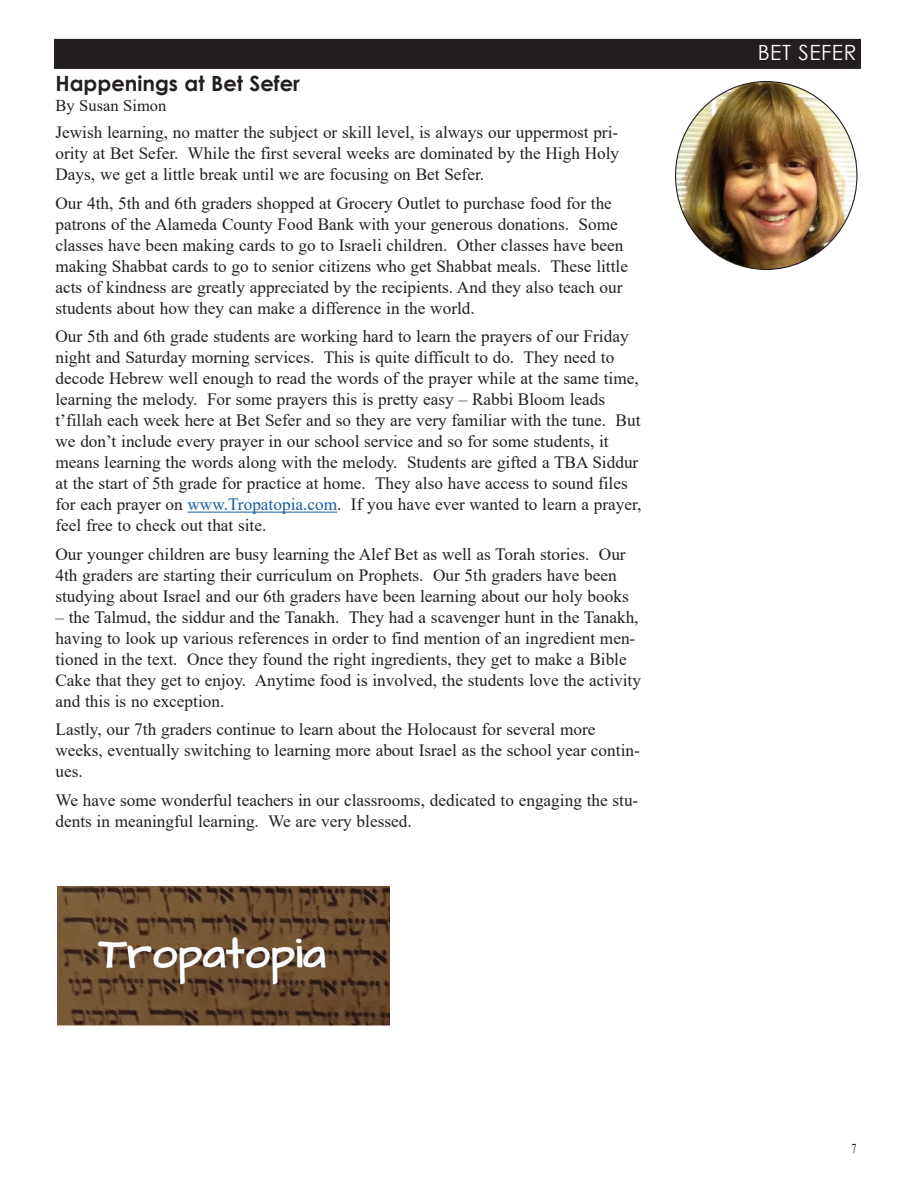
<style>
.page{position:relative;width:918px;height:1188px;background:#fff}
.page>*{position:absolute;margin:0;border:0;box-sizing:border-box;transform-origin:0 0}
.Headline{font:700 21px "Century Gothic";color:#231f20}
.Omer_Bar_Left{font:21px "Century Gothic";letter-spacing:.025em;color:#fff}
.Omer_Body{font:17.25px/21px "Times New Roman";color:#231f20}
.Byline{font:16.5px "Times New Roman";color:#231f20}
.t1{font:13.5px "Times New Roman";color:#231f20;scale:.75 1}
.s1{color:#175d9e}
</style>
<div class="page">
<div style="left:54px;top:39px;width:807px;height:30px;background:#231f20"></div>
<hr style="left:187px;top:512px;width:150px;height:1px;background:#175d9e">
<img style="left:676px;top:82px;width:180px;height:187px">
<img style="left:57px;top:887px;width:333px;height:139px">
<p class="Headline" style="left:56px;top:68px;width:246px">Happenings at Bet Sefer</p>
<p class="Byline" style="left:56px;top:94px;width:112px">By Susan Simon</p>
<p class="Omer_Body" style="left:56px;top:121px;width:565px;text-align:justify">Jewish learning, no matter the subject or skill level, is always our uppermost pri&shy;ority at Bet Sefer. While the first several weeks are dominated by the High Holy Days, we get a little break until we are focusing on Bet Sefer.</p>
<p class="Omer_Body" style="left:56px;top:192px;width:574px">Our 4th, 5th and 6th graders shopped at Grocery Outlet to purchase food for the patrons of the Alameda County Food Bank with your generous donations. Some classes have been making cards to go to Israeli children. Other classes have been making Shabbat cards to go to senior citizens who get Shabbat meals. These little acts of kindness are greatly appreciated by the recipients. And they also teach our students about how they can make a difference in the world.</p>
<p class="Omer_Body" style="left:55px;top:325px;width:588px">Our 5th and 6th grade students are working hard to learn the prayers of our Friday night and Saturday morning services. This is quite difficult to do. They need to decode Hebrew well enough to read the words of the prayer while at the same time, learning the melody. For some prayers this is pretty easy – Rabbi Bloom leads t’fillah each week here at Bet Sefer and so they are very familiar with the tune. But we don’t include every prayer in our school service and so for some students, it means learning the words along with the melody. Students are gifted a TBA Siddur at the start of 5th grade for practice at home. They also have access to sound files for each prayer on <span class="s1">www.Tropatopia.com</span>. If you have ever wanted to learn a prayer, feel free to check out that site.</p>
<p class="Omer_Body" style="left:55px;top:543px;width:575px">Our younger children are busy learning the Alef Bet as well as Torah stories. Our<br>4th graders are starting their curriculum on Prophets. Our 5th graders have been studying about Israel and our 6th graders have been learning about our holy books</p>
<p class="Omer_Body" style="left:55px;top:606px;width:587px">– the Talmud, the siddur and the Tanakh. They had a scavenger hunt in the Tanakh, having to look up various references in order to find mention of an ingredient men&shy;tioned in the text. Once they found the right ingredients, they get to make a Bible Cake that they get to enjoy. Anytime food is involved, the students love the activity and this is no exception.</p>
<p class="Omer_Body" style="left:55px;top:718px;width:586px">Lastly, our 7th graders continue to learn about the Holocaust for several more weeks, eventually switching to learning more about Israel as the school year contin&shy;ues.</p>
<p class="Omer_Body" style="left:55px;top:789px;width:584px">We have some wonderful teachers in our classrooms, dedicated to engaging the stu&shy;dents in meaningful learning. We are very blessed.</p>
<p class="Omer_Bar_Left" style="left:758px;top:38px;width:100px">BET SEFER</p>
<p class="t1" style="left:852px;top:1139px;width:8px">7</p>
</div>
